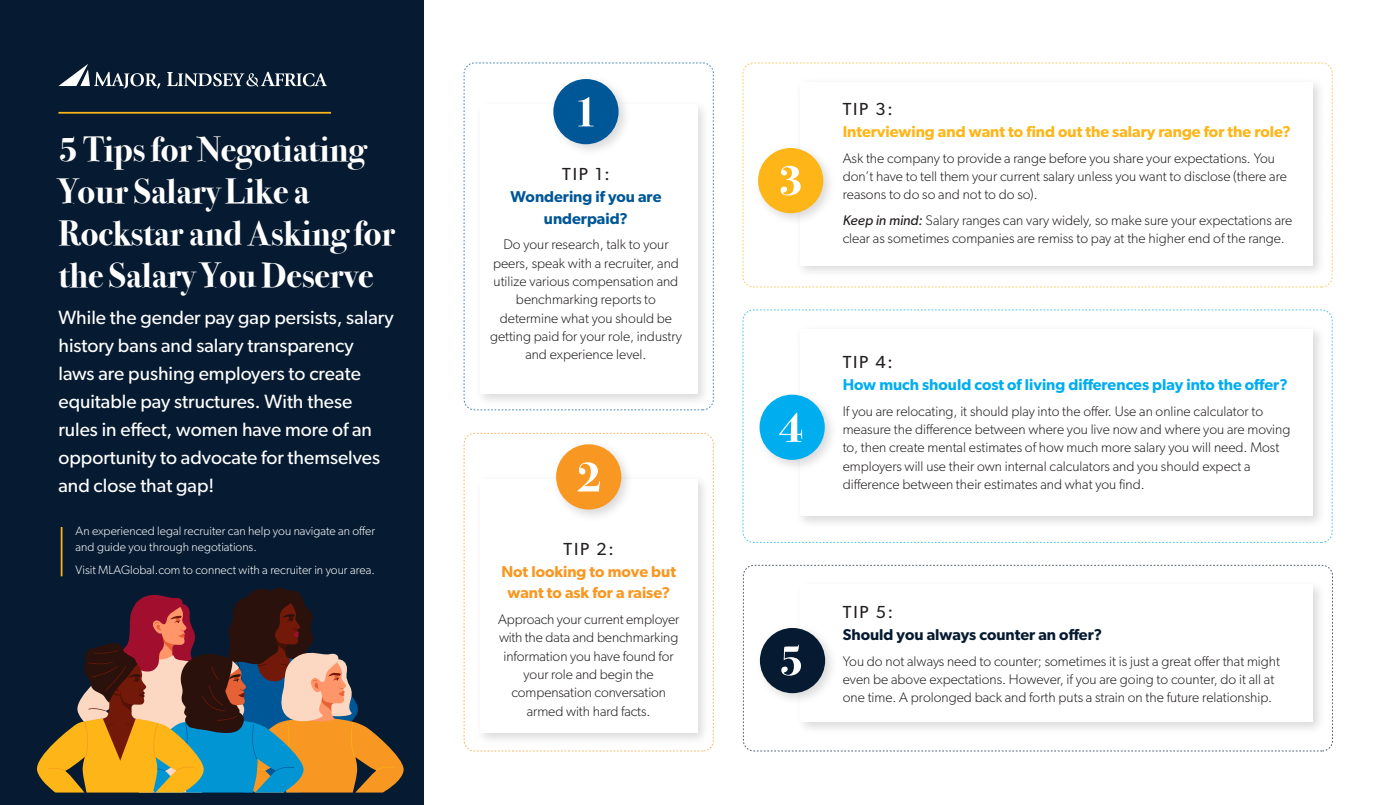
<style>
.page{position:relative;width:1374px;height:805px;background:#fff}
.page>*{position:absolute;margin:0;border:0;box-sizing:border-box;transform-origin:0 0}
.t1{font:700 35px/42px "Bodoni Svty Two ITCTT";color:#fff}
.t2{font:19.25px/28px "Gibson";color:#fff}
.t3{font:17.5px "Gibson";letter-spacing:.1em;color:#231f20}
.t4{font:600 15.75px "Gibson";color:#fdb517}
.t5{font:600 15.75px "Gibson";color:#00aeef}
.t6{font:600 15.75px/21.9px "Gibson";color:#f89721;text-align:center}
.t7{font:600 15.75px "Gibson";color:#061b31}
.t8{font:600 15.75px/21.9px "Gibson";color:#005797;text-align:center}
.t9{font:300 14px/18.4px "Gibson";color:#231f20}
.t10{font:300 12.25px/15.8px "Gibson";color:#fff}
.s1{font-weight:400;font-style:italic}
</style>
<div class="page">
<div style="left:0;top:0;width:424px;height:805px;background:#061b31"></div>
<svg style="left:37px;top:588px;width:367px;height:205px"></svg>
<svg style="left:167px;top:72px;width:160px;height:15px"></svg>
<svg style="left:58px;top:64px;width:102px;height:25px"></svg>
<hr style="left:58px;top:112px;width:273px;height:2px;background:#fdb517">
<hr style="left:61px;top:527px;width:1px;height:49px;background:#fdb517">
<img style="left:548px;top:444px;width:90px;height:75px">
<div style="left:556px;top:444px;width:65px;height:66px;background:#f89721;border-radius:50%"></div>
<svg style="left:577px;top:462px;width:23px;height:30px"></svg>
<img style="left:545px;top:79px;width:90px;height:75px">
<div style="left:553px;top:79px;width:66px;height:65px;background:#005797;border-radius:50%"></div>
<svg style="left:578px;top:97px;width:16px;height:29px"></svg>
<div style="left:464px;top:63px;width:250px;height:347px;border:1px dashed #005797;border-radius:10px"></div>
<div style="left:464px;top:433px;width:250px;height:318px;border:1px dashed #f89721;border-radius:10px"></div>
<img style="left:758px;top:140px;width:75px;height:90px">
<div style="left:758px;top:148px;width:65px;height:65px;background:#fdb517;border-radius:50%"></div>
<svg style="left:781px;top:166px;width:20px;height:29px"></svg>
<div style="left:743px;top:63px;width:590px;height:224px;border:1px dashed #fdb517;border-radius:10px"></div>
<img style="left:759px;top:386px;width:76px;height:90px">
<div style="left:760px;top:395px;width:65px;height:65px;background:#00aeef;border-radius:50%"></div>
<div style="left:743px;top:309px;width:590px;height:234px;border:1px dashed #00aeef;border-radius:10px"></div>
<svg style="left:779px;top:413px;width:23px;height:29px"></svg>
<img style="left:759px;top:620px;width:76px;height:90px">
<div style="left:760px;top:628px;width:65px;height:65px;background:#061b31;border-radius:50%"></div>
<div style="left:743px;top:565px;width:590px;height:186px;border:1px dashed #061b31;border-radius:10px"></div>
<svg style="left:781px;top:645px;width:20px;height:31px"></svg>
<h1 class="t1" style="left:58px;top:125px;width:338px">5 Tips for Negotiating<br>Your Salary Like a<br>Rockstar and Asking for the Salary You Deserve</h1>
<p class="t2" style="left:58px;top:303px;width:337px">While the gender pay gap persists, salary history bans and salary transparency laws are pushing employers to create equitable pay structures. With these rules in effect, women have more of an opportunity to advocate for themselves and close that gap!</p>
<p class="t10" style="left:76px;top:523px;width:301px">An experienced legal recruiter can help you navigate an offer and guide you through negotiations.</p>
<p class="t10" style="left:76px;top:562px;width:301px">Visit MLAGlobal.com to connect with a recruiter in your area.</p>
<p class="t3" style="left:562px;top:163px;width:49px">TIP 1:</p>
<p class="t8" style="left:510px;top:185px;width:152px">Wondering if you are underpaid?</p>
<p class="t9" style="left:490px;top:235px;width:193px;text-align:center">Do your research, talk to your peers, speak with a recruiter, and utilize various compensation and benchmarking reports to determine what you should be getting paid for your role, industry and experience level.</p>
<p class="t3" style="left:564px;top:538px;width:52px">TIP 2:</p>
<p class="t6" style="left:501px;top:560px;width:176px">Not looking to move but want to ask for a raise?</p>
<p class="t9" style="left:498px;top:610px;width:183px;text-align:center">Approach your current employer with the data and benchmarking information you have found for your role and begin the compensation conversation armed with hard facts.</p>
<p class="t3" style="left:843px;top:99px;width:52px">TIP 3:</p>
<p class="t4" style="left:843px;top:122px;width:450px">Interviewing and want to find out the salary range for the role?</p>
<p class="t9" style="left:843px;top:148px;width:446px">Ask the company to provide a range before you share your expectations. You don’t have to tell them your current salary unless you want to disclose (there are reasons to do so and not to do so).</p>
<p class="t9" style="left:843px;top:211px;width:451px"><span class="s1">Keep in mind:</span> Salary ranges can vary widely, so make sure your expectations are clear as sometimes companies are remiss to pay at the higher end of the range.</p>
<p class="t3" style="left:843px;top:352px;width:52px">TIP 4:</p>
<p class="t5" style="left:843px;top:375px;width:447px">How much should cost of living differences play into the offer?</p>
<p class="t9" style="left:843px;top:402px;width:449px">If you are relocating, it should play into the offer. Use an online calculator to measure the difference between where you live now and where you are moving to, then create mental estimates of how much more salary you will need. Most employers will use their own internal calculators and you should expect a difference between their estimates and what you find.</p>
<p class="t3" style="left:843px;top:602px;width:52px">TIP 5:</p>
<p class="t7" style="left:843px;top:625px;width:261px">Should you always counter an offer?</p>
<p class="t9" style="left:843px;top:651px;width:439px">You do not always need to counter; sometimes it is just a great offer that might even be above expectations. However, if you are going to counter, do it all at one time. A prolonged back and forth puts a strain on the future relationship.</p>
</div>
